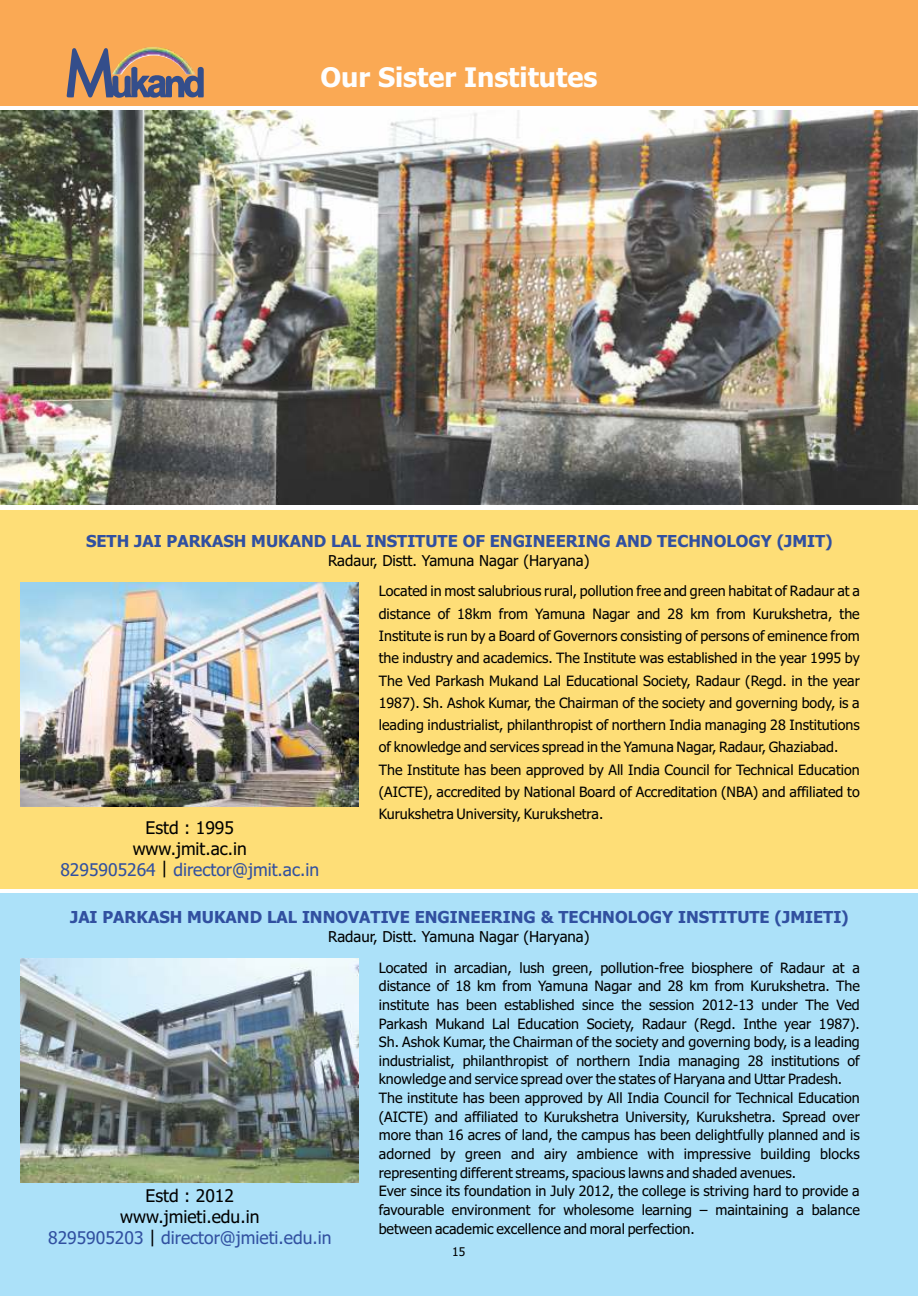
<style>
.page{position:relative;width:918px;height:1296px;background:#fff}
.page>*{position:absolute;margin:0;border:0;box-sizing:border-box;transform-origin:0 0}
.t1{font:700 27px "Tahoma";color:#fefefe}
.t2{font:17.55px/21.1px "Tahoma";color:#3150a0;text-align:center}
.t3{font:17.55px "Tahoma";color:#000}
.t4{font:17.4px "Tahoma";color:#000}
.t5{font:700 16.5px "Tahoma";color:#3150a0}
.t6{font:15px "Tahoma";color:#000}
.t7{font:14.25px/18.6px "Tahoma";color:#000}
.t8{font:12px "Tahoma";color:#000}
.s1{color:#000}
</style>
<div class="page">
<img style="left:0;top:110px;width:918px;height:395px">
<div style="left:0;top:0;width:918px;height:106px;background:#faa954"></div>
<svg style="left:67px;top:48px;width:137px;height:50px"></svg>
<img style="left:112px;top:47px;width:83px;height:28px">
<div style="left:0;top:894px;width:918px;height:402px;background:#ace1f9"></div>
<div style="left:0;top:510px;width:918px;height:379px;background:#fede77"></div>
<img style="left:20px;top:582px;width:339px;height:224px">
<img style="left:20px;top:958px;width:339px;height:224px">
<h1 class="t1" style="left:320px;top:66px;width:279px">Our Sister Institutes</h1>
<p class="t5" style="left:86px;top:534px;width:748px">SETH JAI PARKASH MUKAND LAL INSTITUTE OF ENGINEERING AND TECHNOLOGY (JMIT)</p>
<p class="t6" style="left:328px;top:554px;width:263px">Radaur, Distt. Yamuna Nagar (Haryana)</p>
<p class="t3" style="left:146px;top:820px;width:90px">Estd : 1995</p>
<p class="t4" style="left:133px;top:841px;width:116px">www.jmit.ac.in</p>
<p class="t2" style="left:60px;top:860px;width:260px">8295905264 <span class="s1">|</span> director@jmit.ac.in</p>
<p class="t7" style="left:379px;top:581px;width:483px;line-height:22.4px">Located in most salubrious rural, pollution free and green habitat of Radaur at a distance of 18km from Yamuna Nagar and 28 km from Kurukshetra, the Institute is run by a Board of Governors consisting of persons of eminence from the industry and academics. The Institute was established in the year 1995 by The Ved Parkash Mukand Lal Educational Society, Radaur (Regd. in the year 1987). Sh. Ashok Kumar, the Chairman of the society and governing body, is a leading industrialist, philanthropist of northern India managing 28 Institutions of knowledge and services spread in the Yamuna Nagar, Radaur, Ghaziabad.<br>The Institute has been approved by All India Council for Technical Education (AICTE), accredited by National Board of Accreditation (NBA) and affiliated to Kurukshetra University, Kurukshetra.</p>
<p class="t5" style="left:70px;top:911px;width:780px">JAI PARKASH MUKAND LAL INNOVATIVE ENGINEERING &amp; TECHNOLOGY INSTITUTE (JMIETI)</p>
<p class="t6" style="left:328px;top:931px;width:263px">Radaur, Distt. Yamuna Nagar (Haryana)</p>
<p class="t2" style="left:48px;top:1186px;width:285px"><span class="s1">Estd : 2012<br>www.jmieti.edu.in<br></span>8295905203 <span class="s1">|</span> director@jmieti.edu.in</p>
<p class="t7" style="left:379px;top:959px;width:483px">Located in arcadian, lush green, pollution-free biosphere of Radaur at a distance of 18 km from Yamuna Nagar and 28 km from Kurukshetra. The institute has been established since the session 2012-13 under The Ved Parkash Mukand Lal Education Society, Radaur (Regd. Inthe year 1987).<br>Sh. Ashok Kumar, the Chairman of the society and governing body, is a leading industrialist, philanthropist of northern India managing 28 institutions of knowledge and service spread over the states of Haryana and Uttar Pradesh.<br>The institute has been approved by All India Council for Technical Education (AICTE) and affiliated to Kurukshetra University, Kurukshetra. Spread over more than 16 acres of land, the campus has been delightfully planned and is adorned by green and airy ambience with impressive building blocks representing different streams, spacious lawns and shaded avenues.<br>Ever since its foundation in July 2012, the college is striving hard to provide a favourable environment for wholesome learning – maintaining a balance between academic excellence and moral perfection.</p>
<p class="t8" style="left:452px;top:1247px;width:15px">15</p>
</div>
